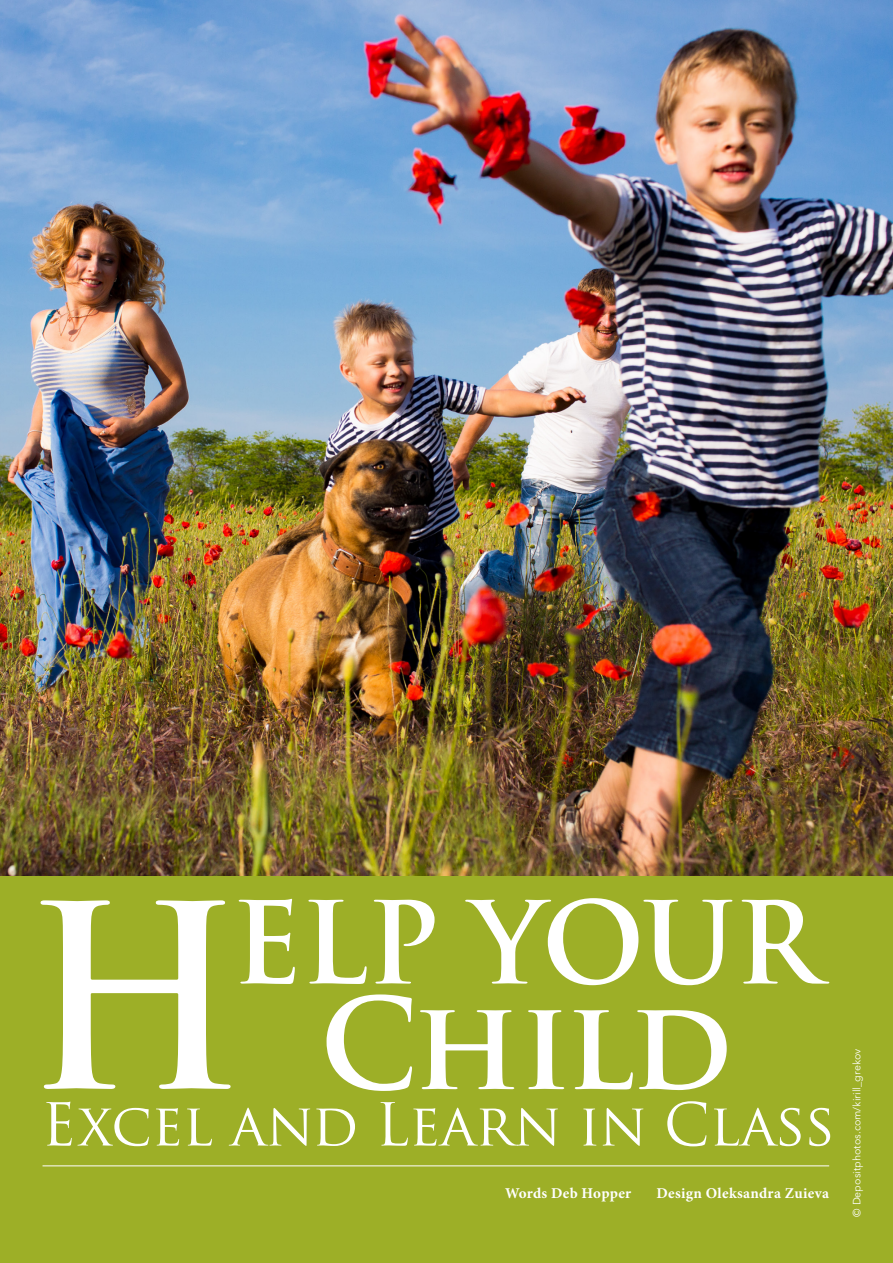
<style>
.page{position:relative;width:893px;height:1263px;background:#fff}
.page>*{position:absolute;margin:0;border:0;box-sizing:border-box;transform-origin:0 0}
.bodytext{font:700 249.45px "Trajan Pro";color:#fff;scale:.89 1}
.bodytext-2{font:700 123px "Trajan Pro";letter-spacing:-.03em;color:#fff}
.bodytext-3{font:700 111px "Trajan Pro";letter-spacing:-.01em;color:#fff}
.bodytext-4{font:57.6px "Trajan Pro";letter-spacing:-.01em;color:#fff}
.bodytext-5{font:700 15px "Minion Pro";letter-spacing:.02em;color:#fff}
.bodytext-6{font:10.5px "Avenir Next LT Pro";color:#fff}
</style>
<div class="page">
<img style="left:0;top:0;width:893px;height:876px">
<div style="left:0;top:876px;width:893px;height:387px;background:#9daf27"></div>
<hr style="left:43px;top:1165px;width:786px;height:1px;background:#fff">
<p class="bodytext-3" style="left:232px;top:874px;width:588px">ELP YOUR</p>
<p class="bodytext-2" style="left:320px;top:968px;width:414px">Child</p>
<p class="bodytext-4" style="left:41px;top:1088px;width:796px">Excel and Learn in Class</p>
<p class="bodytext" style="left:27px;top:842px;width:244px">H</p>
<p class="bodytext-5" style="left:505px;top:1183px;width:128px">Words Deb Hopper</p>
<p class="bodytext-5" style="left:656px;top:1183px;width:174px">Design Oleksandra Zuieva</p>
<p class="bodytext-6" style="left:851px;top:1216px;width:169px;rotate:-90deg">© Depositphotos.com/kirill_grekov</p>
</div>
